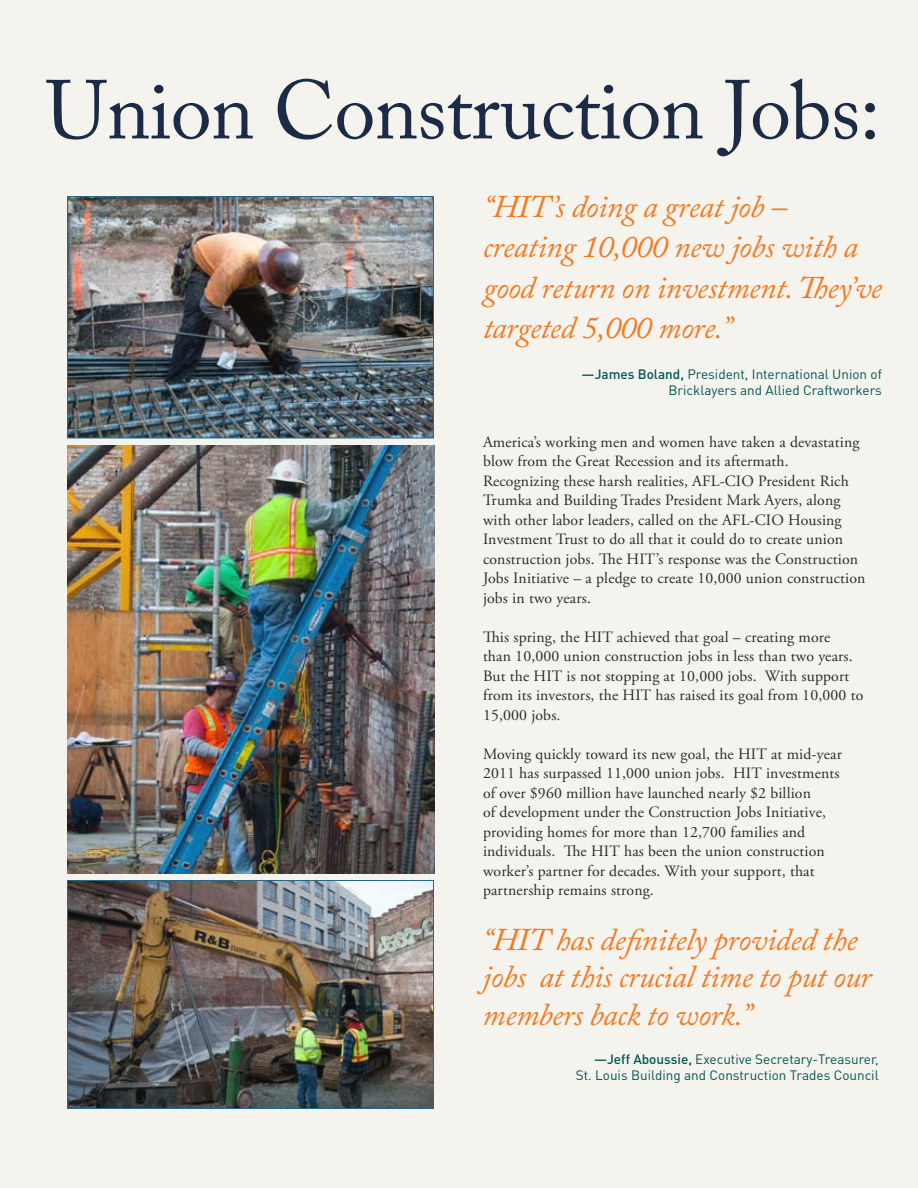
<style>
.page{position:relative;width:918px;height:1188px;background:#f4f3ee}
.page>*{position:absolute;margin:0;border:0;box-sizing:border-box;transform-origin:0 0}
.t1{font:82.5px "Adobe Caslon Pro";letter-spacing:-.01em;color:#1c2b45}
.t2{font:italic 31.5px/40.5px "Adobe Caslon Pro";letter-spacing:-.01em;color:#f47920}
.t3{font:15.75px/19.5px "Adobe Garamond Pro";letter-spacing:.01em;color:#222}
.t4{font:13.5px/16.5px "DIN Pro";color:#00574f;text-align:right}
.s1{font-weight:500}
</style>
<div class="page">
<img style="left:69px;top:198px;width:363px;height:238px">
<div style="left:67px;top:196px;width:367px;height:242px;border:1px solid #186281"></div>
<img style="left:68px;top:446px;width:366px;height:428px">
<img style="left:69px;top:882px;width:363px;height:225px">
<div style="left:67px;top:880px;width:367px;height:229px;border:1px solid #186281"></div>
<h1 class="t1" style="left:46px;top:62px;width:836px">Union Construction Jobs:</h1>
<h2 class="t2" style="left:483px;top:186px;width:400px">“HIT’s doing a great job – creating 10,000 new jobs with a good return on investment. They’ve targeted 5,000 more.”</h2>
<p class="t4" style="left:582px;top:365px;width:302px"><span class="s1">—James Boland,</span> President, International Union of<br>Bricklayers and Allied Craftworkers</p>
<p class="t3" style="left:483px;top:432px;width:384px">America’s working men and women have taken a devastating blow from the Great Recession and its aftermath.<br>Recognizing these harsh realities, AFL-CIO President Rich Trumka and Building Trades President Mark Ayers, along with other labor leaders, called on the AFL-CIO Housing Investment Trust to do all that it could do to create union construction jobs. The HIT’s response was the Construction Jobs Initiative – a pledge to create 10,000 union construction jobs in two years.</p>
<p class="t3" style="left:483px;top:627px;width:382px">This spring, the HIT achieved that goal – creating more<br>than 10,000 union construction jobs in less than two years.<br>But the HIT is not stopping at 10,000 jobs. With support from its investors, the HIT has raised its goal from 10,000 to 15,000 jobs.</p>
<p class="t3" style="left:483px;top:744px;width:360px">Moving quickly toward its new goal, the HIT at mid-year 2011 has surpassed 11,000 union jobs. HIT investments of over $960 million have launched nearly $2 billion<br>of development under the Construction Jobs Initiative, providing homes for more than 12,700 families and individuals. The HIT has been the union construction worker’s partner for decades. With your support, that partnership remains strong.</p>
<h2 class="t2" style="left:483px;top:920px;width:390px;line-height:37.5px">“HIT has definitely provided the jobs at this crucial time to put our members back to work.”</h2>
<p class="t4" style="left:576px;top:1050px;width:304px"><span class="s1">—Jeff Aboussie,</span> Executive Secretary-Treasurer,<br>St. Louis Building and Construction Trades Council</p>
</div>
